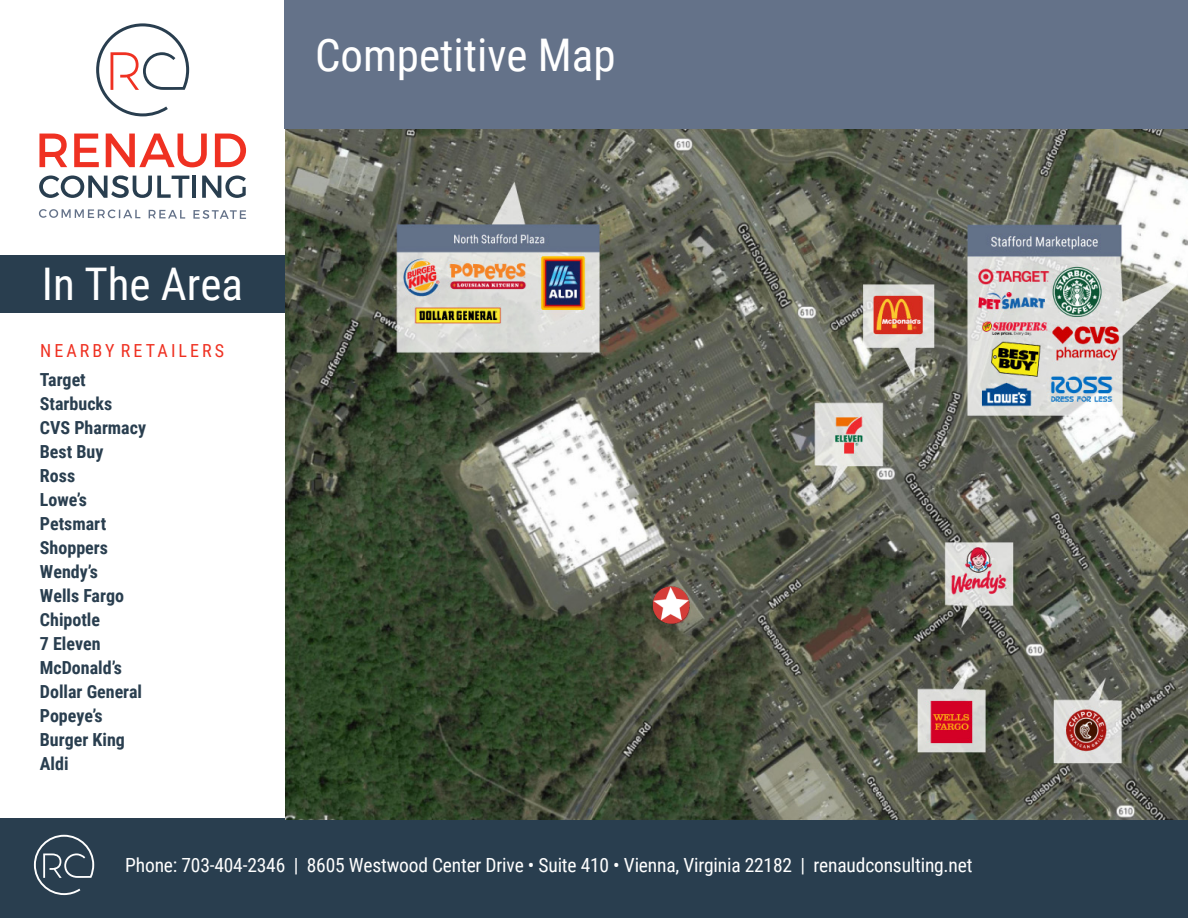
<style>
.page{position:relative;width:1188px;height:918px;background:#fff}
.page>*{position:absolute;margin:0;border:0;box-sizing:border-box;transform-origin:0 0}
.t1{font:45px "Roboto Condensed";color:#fff}
.t2{font:19.5px "Roboto Condensed";letter-spacing:-.01em;color:#fff}
.t3{font:700 18px "Roboto Condensed";color:#293e4f}
.t4{font:18px "Roboto Condensed";letter-spacing:.17em;color:#ef3122}
</style>
<div class="page">
<svg style="left:39px;top:209px;width:101px;height:9px"></svg>
<svg style="left:149px;top:210px;width:36px;height:9px"></svg>
<svg style="left:193px;top:210px;width:53px;height:9px"></svg>
<svg style="left:39px;top:175px;width:150px;height:23px"></svg>
<hr style="left:193px;top:176px;width:3px;height:22px;background:#293e4f">
<svg style="left:202px;top:175px;width:44px;height:23px"></svg>
<svg style="left:96px;top:23px;width:93px;height:93px"></svg>
<svg style="left:39px;top:134px;width:28px;height:33px"></svg>
<svg style="left:74px;top:134px;width:25px;height:33px"></svg>
<svg style="left:106px;top:134px;width:101px;height:33px"></svg>
<svg style="left:215px;top:134px;width:31px;height:33px"></svg>
<div style="left:285px;top:0;width:903px;height:131px;background:#647289"></div>
<div style="left:0;top:255px;width:286px;height:63px;background:#293e4f"></div>
<div style="left:0;top:818px;width:1188px;height:100px;background:#293e4f"></div>
<svg style="left:34px;top:835px;width:60px;height:60px"></svg>
<div style="left:0;top:313px;width:285px;height:505px;background:#fff"></div>
<hr style="left:285px;top:129px;width:903px;height:3px;background:#fff">
<img style="left:285px;top:130px;width:903px;height:690px">
<img style="left:640px;top:573px;width:73px;height:64px">
<p class="t1" style="left:42px;top:253px;width:203px">In The Area</p>
<p class="t4" style="left:40px;top:338px;width:186px">NEARBY RETAILERS</p>
<p class="t3" style="left:40px;top:367px;width:47px">Target</p>
<p class="t3" style="left:40px;top:391px;width:74px">Starbucks</p>
<p class="t3" style="left:40px;top:415px;width:108px">CVS Pharmacy</p>
<p class="t3" style="left:40px;top:439px;width:65px">Best Buy</p>
<p class="t3" style="left:40px;top:463px;width:37px">Ross</p>
<p class="t3" style="left:40px;top:487px;width:49px">Lowe’s</p>
<p class="t3" style="left:40px;top:511px;width:68px">Petsmart</p>
<p class="t3" style="left:40px;top:535px;width:70px">Shoppers</p>
<p class="t3" style="left:40px;top:559px;width:60px">Wendy’s</p>
<p class="t3" style="left:40px;top:583px;width:86px">Wells Fargo</p>
<p class="t3" style="left:40px;top:607px;width:62px">Chipotle</p>
<p class="t3" style="left:40px;top:631px;width:62px">7 Eleven</p>
<p class="t3" style="left:40px;top:655px;width:84px">McDonald’s</p>
<p class="t3" style="left:40px;top:679px;width:104px">Dollar General</p>
<p class="t3" style="left:40px;top:703px;width:64px">Popeye’s</p>
<p class="t3" style="left:40px;top:727px;width:87px">Burger King</p>
<p class="t3" style="left:40px;top:751px;width:30px">Aldi</p>
<p class="t1" style="left:315px;top:24px;width:302px">Competitive Map</p>
<p class="t2" style="left:125px;top:852px;width:849px">Phone: 703-404-2346 | 8605 Westwood Center Drive • Suite 410 • Vienna, Virginia 22182 | renaudconsulting.net</p>
</div>
